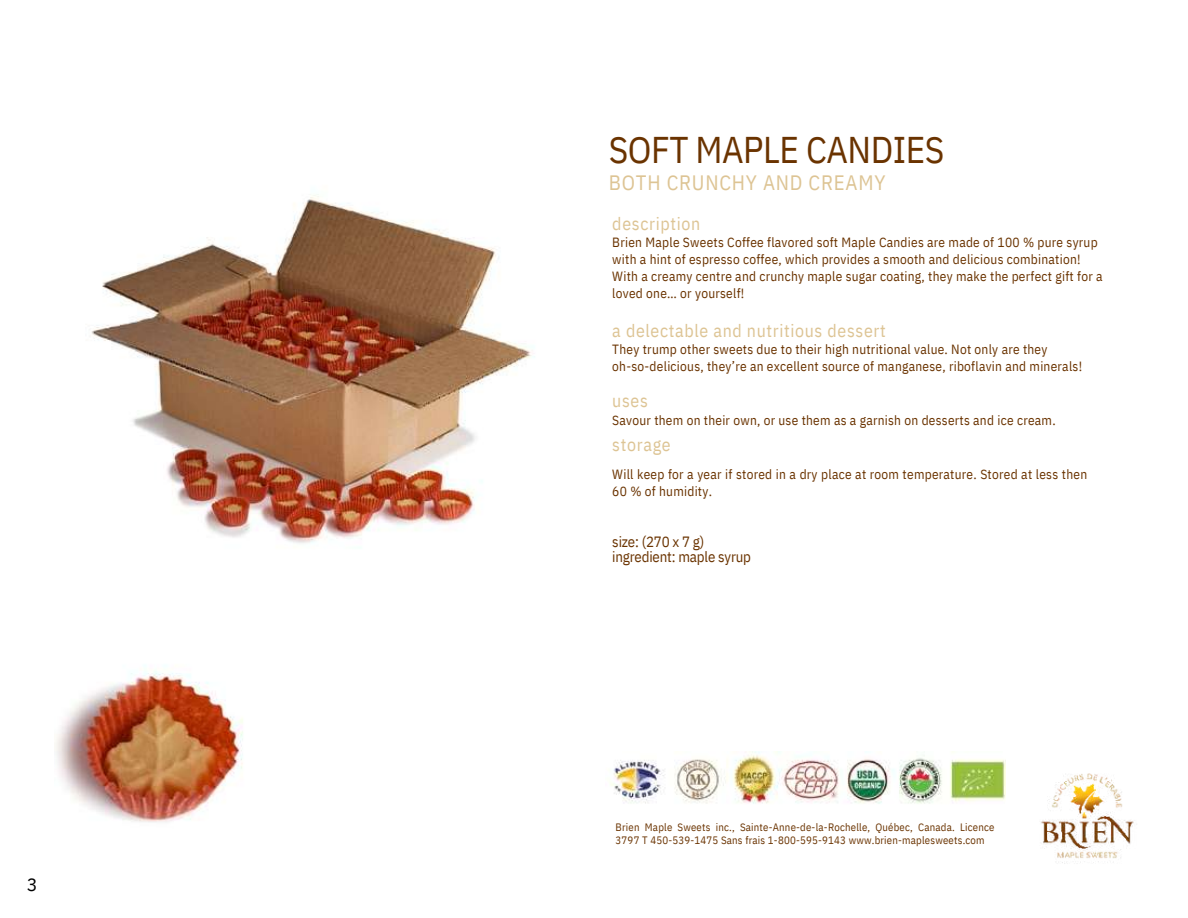
<style>
.page{position:relative;width:1188px;height:918px;background:#fff}
.page>*{position:absolute;margin:0;border:0;box-sizing:border-box;transform-origin:0 0}
.t1{font:37.2px "IBM Plex Sans Cond";letter-spacing:-.01em;color:#6a3300}
.t2{font:20.85px "IBM Plex Sans Cond";letter-spacing:.04em;color:#ddc494}
.t3{font:18px "IBM Plex Sans";color:#000}
.t4{font:17.85px "IBM Plex Sans Cond";letter-spacing:.035em;color:#ddc494}
.t5{font:14.85px/14.7px "IBM Plex Sans Cond";letter-spacing:-.01em;color:#6a3300}
.t6{font:13.35px/16.8px "IBM Plex Sans Cond";letter-spacing:.02em;color:#6a3300}
.t7{font:10.8px/13.5px "IBM Plex Sans Cond";letter-spacing:.02em;color:#6a3300}
</style>
<div class="page">
<img style="left:1041px;top:773px;width:93px;height:91px">
<img style="left:610px;top:752px;width:395px;height:52px">
<img style="left:91px;top:195px;width:444px;height:348px">
<img style="left:55px;top:665px;width:188px;height:157px">
<h3 class="t3" style="left:27px;top:873px;width:12px">3</h3>
<h1 class="t1" style="left:609px;top:125px;width:337px">SOFT MAPLE CANDIES</h1>
<h2 class="t2" style="left:609px;top:169px;width:278px">BOTH CRUNCHY AND CREAMY</h2>
<h3 class="t4" style="left:612px;top:211px;width:90px">description</h3>
<p class="t6" style="left:612px;top:234px;width:492px">Brien Maple Sweets Coffee flavored soft Maple Candies are made of 100 % pure syrup with a hint of espresso coffee, which provides a smooth and delicious combination!<br>With a creamy centre and crunchy maple sugar coating, they make the perfect gift for a loved one… or yourself!</p>
<h3 class="t4" style="left:612px;top:318px;width:275px">a delectable and nutritious dessert</h3>
<p class="t6" style="left:612px;top:341px;width:471px">They trump other sweets due to their high nutritional value. Not only are they oh-so-delicious, they’re an excellent source of manganese, riboflavin and minerals!</p>
<h3 class="t4" style="left:612px;top:389px;width:37px">uses</h3>
<h3 class="t4" style="left:612px;top:433px;width:60px">storage</h3>
<p class="t6" style="left:612px;top:412px;width:445px">Savour them on their own, or use them as a garnish on desserts and ice cream.</p>
<p class="t6" style="left:612px;top:466px;width:476px">Will keep for a year if stored in a dry place at room temperature. Stored at less then<br>60 % of humidity.</p>
<p class="t5" style="left:612px;top:534px;width:140px">size: (270 x 7 g) ingredient: maple syrup</p>
<p class="t7" style="left:616px;top:820px;width:380px">Brien Maple Sweets inc., Sainte-Anne-de-la-Rochelle, Québec, Canada. Licence<br>3797 T 450-539-1475 Sans frais 1-800-595-9143 www.brien-maplesweets.com</p>
</div>
